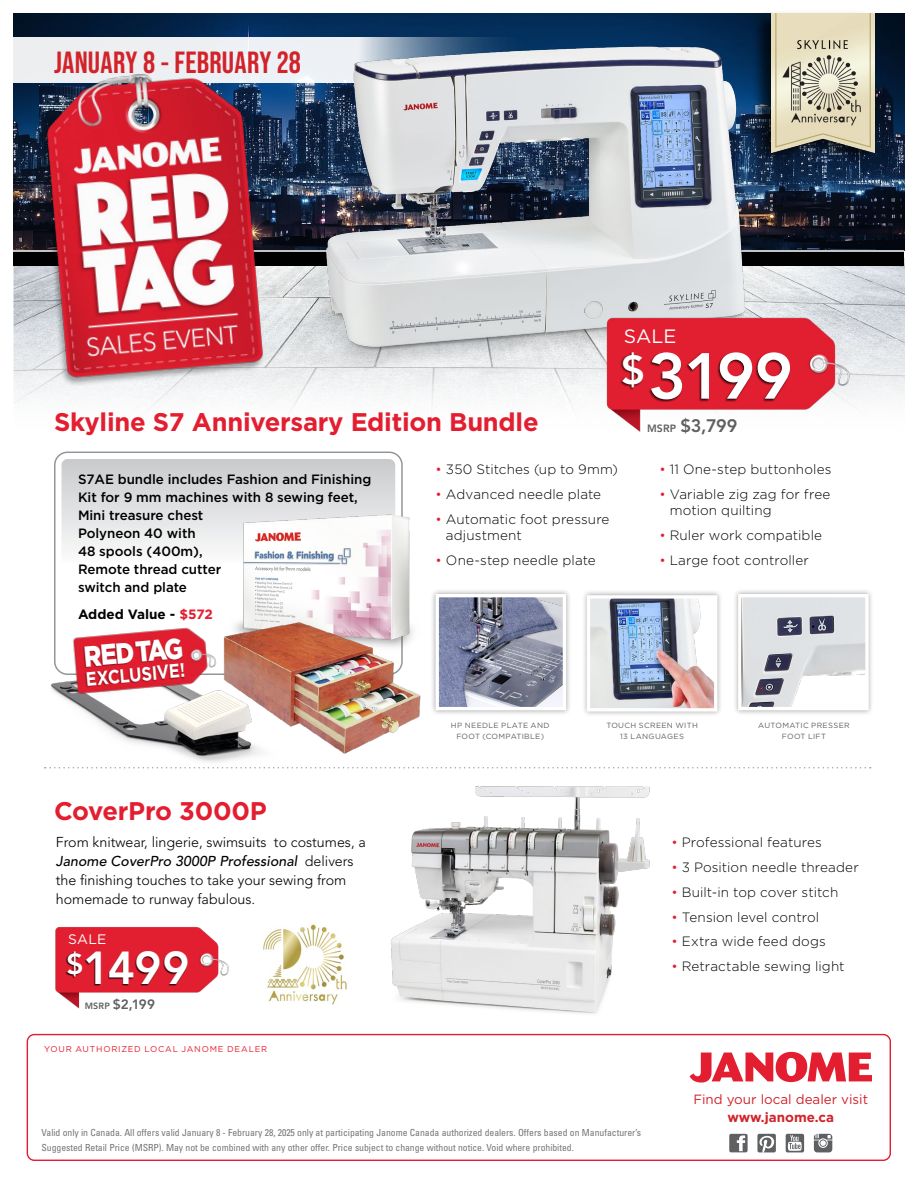
<style>
.page{position:relative;width:918px;height:1188px;background:#fff}
.page>*{position:absolute;margin:0;border:0;box-sizing:border-box;transform-origin:0 0}
.t1{font:800 64.35px "Avenir LT Std";color:#fff}
.t2{font:800 45.9px "Avenir LT Std";color:#fff}
.t3{font:700 30.6px "Bebas Neue Pro";letter-spacing:.01em;color:#d2232a}
.t4{font:900 29.1px "Gotham";color:#fff;scale:.84 1}
.t5{font:700 25.5px "Gotham";letter-spacing:-.01em;color:#e31e30}
.t6{font:700 19.35px "Gotham";color:#fff;scale:.84 1}
.t7{font:19.35px "Gotham";color:#fff}
.t8{font:800 18px "Avenir LT Std";color:#5f6062}
.t9{font:300 14.25px/19.2px "Avenir LT Std";color:#000}
.t10{font:13.8px "Gotham";color:#fff}
.t11{font:300 13.5px/16.5px "Gotham";letter-spacing:.01em;color:#000}
.t12{font:500 13.5px/18px "Gotham";letter-spacing:-.005em;color:#000}
.t13{font:700 13.5px "Gotham";color:#000}
.t14{font:800 13.5px "Avenir LT Std";color:#5f6062}
.t15{font:13.35px "Gotham";color:#d2232a}
.t16{font:700 13.35px "Gotham";color:#d2232a}
.t17{font:condensed 9.75px/15px "Univers LT Std";letter-spacing:-.005em;color:#757679}
.t18{font:8.4px "Gotham";letter-spacing:.09em;color:#e31e30}
.t19{font:7.5px/10.5px "Gotham";letter-spacing:.04em;color:#5f6062;text-align:center}
.s1{font-size:10.5px}
.s2{color:#e31e30}
.s3{font-weight:500;font-style:italic}
.s4{font-size:9px}
</style>
<div class="page">
<img style="left:14px;top:14px;width:890px;height:237px">
<img style="left:14px;top:266px;width:890px;height:143px">
<div style="left:14px;top:252px;width:890px;height:14px;background:#000"></div>
<hr style="left:14px;top:251px;width:890px;height:1px;background:#c1c3c5">
<svg style="left:282px;top:767px;width:589px;height:2px"></svg>
<svg style="left:63px;top:461px;width:331px;height:89px;background:#dbdcdd"></svg>
<div style="left:54px;top:452px;width:349px;height:223px;border:8px solid #fff;border-radius:10px"></div>
<div style="left:54px;top:452px;width:349px;height:223px;border:2px solid #939598;border-radius:13px"></div>
<div style="left:13px;top:37px;width:277px;height:46px;background:#edeff1"></div>
<img style="left:27px;top:58px;width:253px;height:341px">
<img style="left:223px;top:510px;width:187px;height:101px">
<img style="left:223px;top:611px;width:198px;height:143px">
<img style="left:290px;top:30px;width:481px;height:348px">
<img style="left:598px;top:312px;width:265px;height:120px">
<div style="left:619px;top:352px;width:171px;height:50px;background:#000;opacity:.75"></div>
<div style="left:751px;top:10px;width:124px;height:158px;background:#000;opacity:.69"></div>
<img style="left:771px;top:14px;width:103px;height:144px">
<div style="left:430px;top:588px;width:142px;height:128px;background:#000;opacity:.35"></div>
<img style="left:440px;top:598px;width:122px;height:108px">
<div style="left:436px;top:594px;width:130px;height:116px;border:3px solid #fff"></div>
<div style="left:732px;top:588px;width:142px;height:128px;background:#000;opacity:.35"></div>
<img style="left:742px;top:598px;width:123px;height:108px">
<div style="left:738px;top:594px;width:131px;height:116px;border:3px solid #fff"></div>
<div style="left:581px;top:589px;width:142px;height:128px;background:#000;opacity:.35"></div>
<img style="left:591px;top:599px;width:122px;height:109px">
<div style="left:587px;top:595px;width:130px;height:117px;border:3px solid #fff"></div>
<img style="left:390px;top:786px;width:260px;height:228px">
<img style="left:263px;top:924px;width:84px;height:81px">
<img style="left:55px;top:927px;width:174px;height:82px">
<div style="left:66px;top:951px;width:122px;height:35px;background:#000;opacity:.75"></div>
<img style="left:44px;top:654px;width:235px;height:115px">
<img style="left:68px;top:627px;width:154px;height:73px">
<div style="left:83px;top:638px;width:102px;height:49px;background:#000;opacity:.35"></div>
<div style="left:27px;top:1034px;width:864px;height:127px;border:1px solid #e31e30;border-radius:7px"></div>
<svg style="left:729px;top:1134px;width:19px;height:18px"></svg>
<svg style="left:757px;top:1134px;width:19px;height:18px"></svg>
<svg style="left:786px;top:1134px;width:18px;height:18px"></svg>
<svg style="left:814px;top:1134px;width:18px;height:18px"></svg>
<svg style="left:690px;top:1052px;width:182px;height:31px"></svg>
<h3 class="t3" style="left:54px;top:45px;width:249px">JANUARY 8 - FEBRUARY 28</h3>
<h3 class="t5" style="left:54px;top:405px;width:486px">Skyline S7 Anniversary Edition Bundle</h3>
<h3 class="t7" style="left:624px;top:323px;width:54px">SALE</h3>
<h1 class="t1" style="left:621px;top:338px;width:173px"><sup>$</sup>3199</h1>
<h3 class="t8" style="left:647px;top:415px;width:92px"><span class="s1">MSRP</span> $3,799</h3>
<p class="t12" style="left:78px;top:470px;width:295px">S7AE bundle includes Fashion and Finishing<br>Kit for 9 mm machines with 8 sewing feet,<br>Mini treasure chest<br>Polyneon 40 with<br>48 spools (400m),<br>Remote thread cutter<br>switch and plate</p>
<p class="t13" style="left:78px;top:606px;width:136px">Added Value - <span class="s2">$572</span></p>
<h3 class="t4" style="left:82px;top:636px;width:120px;rotate:-5deg">RED TAG</h3>
<h3 class="t6" style="left:85px;top:666px;width:120px;rotate:-5deg">EXCLUSIVE!</h3>
<h3 class="t5" style="left:54px;top:794px;width:214px">CoverPro 3000P</h3>
<p class="t11" style="left:436px;top:461px;width:184px"><span class="s2">•</span> 350 Stitches (up to 9mm)</p>
<p class="t11" style="left:436px;top:485px;width:167px"><span class="s2">•</span> Advanced needle plate</p>
<p class="t11" style="left:446px;top:510px;width:165px;text-indent:-10px"><span class="s2">•</span> Automatic foot pressure adjustment</p>
<p class="t11" style="left:436px;top:552px;width:162px"><span class="s2">•</span> One-step needle plate</p>
<p class="t11" style="left:659px;top:460px;width:174px"><span class="s2">•</span> 11 One-step buttonholes</p>
<p class="t11" style="left:670px;top:485px;width:162px;text-indent:-10px"><span class="s2">•</span> Variable zig zag for free motion quilting</p>
<p class="t11" style="left:659px;top:527px;width:164px"><span class="s2">•</span> Ruler work compatible</p>
<p class="t11" style="left:659px;top:552px;width:151px"><span class="s2">•</span> Large foot controller</p>
<p class="t19" style="left:451px;top:720px;width:100px">HP NEEDLE PLATE AND<br>FOOT (COMPATIBLE)</p>
<p class="t19" style="left:606px;top:720px;width:93px">TOUCH SCREEN WITH<br>13 LANGUAGES</p>
<p class="t19" style="left:758px;top:720px;width:93px">AUTOMATIC PRESSER<br>FOOT LIFT</p>
<p class="t9" style="left:56px;top:832px;width:311px">From knitwear, lingerie, swimsuits to costumes, a <span class="s3">Janome CoverPro 3000P Professional</span> delivers the finishing touches to take your sewing from homemade to runway fabulous.</p>
<p class="t11" style="left:671px;top:833px;width:152px"><span class="s2">•</span> Professional features</p>
<p class="t11" style="left:671px;top:858px;width:189px"><span class="s2">•</span> 3 Position needle threader</p>
<p class="t11" style="left:671px;top:883px;width:169px"><span class="s2">•</span> Built-in top cover stitch</p>
<p class="t11" style="left:671px;top:908px;width:149px"><span class="s2">•</span> Tension level control</p>
<p class="t11" style="left:671px;top:933px;width:156px"><span class="s2">•</span> Extra wide feed dogs</p>
<p class="t11" style="left:671px;top:958px;width:175px"><span class="s2">•</span> Retractable sewing light</p>
<p class="t10" style="left:68px;top:931px;width:40px">SALE</p>
<h2 class="t2" style="left:66px;top:941px;width:125px"><sup>$</sup>1499</h2>
<p class="t14" style="left:85px;top:996px;width:72px"><span class="s4">MSRP</span> $2,199</p>
<p class="t18" style="left:44px;top:1044px;width:225px">YOUR AUTHORIZED LOCAL JANOME DEALER</p>
<p class="t17" style="left:42px;top:1125px;width:601px">Valid only in Canada. All offers valid January 8 - February 28, 2025 only at participating Janome Canada authorized dealers. Offers based on Manufacturer’s<br>Suggested Retail Price (MSRP). May not be combined with any other offer. Price subject to change without notice. Void where prohibited.</p>
<p class="t15" style="left:693px;top:1090px;width:176px">Find your local dealer visit</p>
<p class="t16" style="left:728px;top:1108px;width:108px">www.janome.ca</p>
</div>
